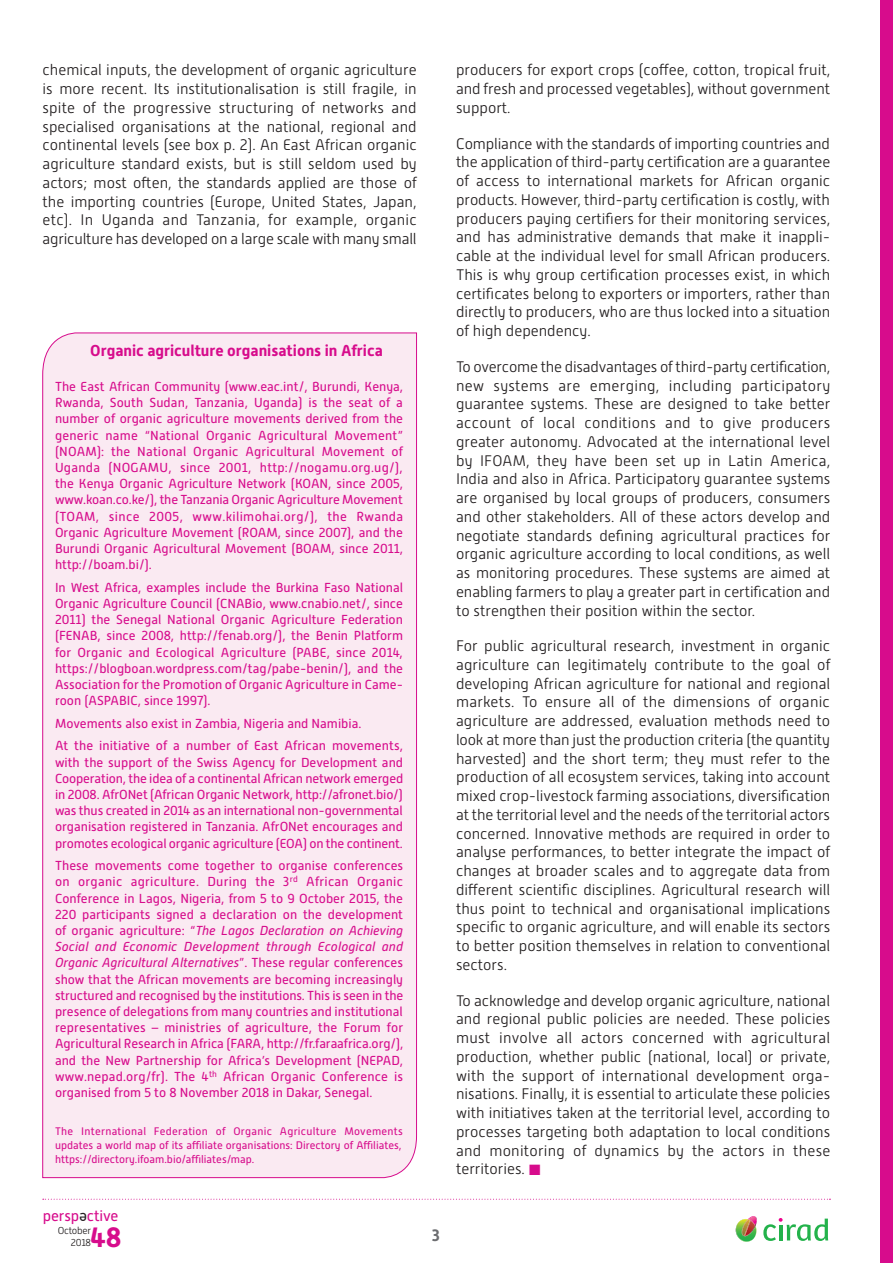
<style>
.page{position:relative;width:893px;height:1263px;background:#fff}
.page>*{position:absolute;margin:0;border:0;box-sizing:border-box;transform-origin:0 0}
.t1{font:700 27.9px "Alwyn New";color:#d70c8c}
.t2{font:700 16.5px "Alwyn New";color:#6c6d70}
.t3{font:700 15.75px "Alwyn New";color:#d70c8c}
.t4{font:300 15.3px/18.8px "Alwyn New";color:#231f20;text-align:justify}
.t5{font:15.15px "Alwyn New";letter-spacing:-.01em;color:#d70c8c}
.t6{font:15.15px "Alwyn New";color:#231f20}
.t7{font:13.05px/16.2px "Alwyn New";color:#d70c8c;text-align:justify}
.t8{font:10.95px/14.2px "Alwyn New";color:#d70c8c}
.t9{font:300 10.05px/12px "Alwyn New";letter-spacing:-.025em;color:#231f20;text-align:right}
.s1{color:#d70c8c}
.s2{font-style:italic}
</style>
<div class="page">
<svg style="left:43px;top:1199px;width:787px;height:1px"></svg>
<div style="left:880px;top:0;width:13px;height:1263px;background:#d70c8c"></div>
<svg style="left:736px;top:1216px;width:21px;height:26px"></svg>
<svg style="left:763px;top:1218px;width:65px;height:23px"></svg>
<div style="left:42px;top:333px;width:375px;height:845px;background:#faeaf2"></div>
<p class="t4" style="left:43px;top:61px;width:376px">chemical inputs, the development of organic agriculture is more recent. Its institutionalisation is still fragile, in spite of the progressive structuring of networks and specialised organisations at the national, regional and continental levels (see box p. 2). An East African organic agriculture standard exists, but is still seldom used by actors; most often, the standards applied are those of the importing countries (Europe, United States, Japan, etc). In Uganda and Tanzania, for example, organic agriculture has developed on a large scale with many small</p>
<p class="t4" style="left:456px;top:61px;width:376px">producers for export crops (coffee, cotton, tropical fruit, and fresh and processed vegetables), without government support.</p>
<p class="t4" style="left:456px;top:134px;width:376px">Compliance with the standards of importing countries and the application of third-party certification are a guarantee of access to international markets for African organic products. However, third-party certification is costly, with producers paying certifiers for their monitoring services, and has administrative demands that make it inappli&shy;cable at the individual level for small African producers.<br>This is why group certification processes exist, in which certificates belong to exporters or importers, rather than directly to producers, who are thus locked into a situation of high dependency.</p>
<p class="t4" style="left:456px;top:357px;width:376px">To overcome the disadvantages of third-party certification, new systems are emerging, including participatory guarantee systems. These are designed to take better account of local conditions and to give producers greater autonomy. Advocated at the international level by IFOAM, they have been set up in Latin America, India and also in Africa. Participatory guarantee systems are organised by local groups of producers, consumers and other stakeholders. All of these actors develop and negotiate standards defining agricultural practices for organic agriculture according to local conditions, as well as monitoring procedures. These systems are aimed at enabling farmers to play a greater part in certification and to strengthen their position within the sector.</p>
<p class="t4" style="left:456px;top:637px;width:376px">For public agricultural research, investment in organic agriculture can legitimately contribute to the goal of developing African agriculture for national and regional markets. To ensure all of the dimensions of organic agriculture are addressed, evaluation methods need to look at more than just the production criteria (the quantity harvested) and the short term; they must refer to the production of all ecosystem services, taking into account mixed crop-livestock farming associations, diversification at the territorial level and the needs of the territorial actors concerned. Innovative methods are required in order to analyse performances, to better integrate the impact of changes at broader scales and to aggregate data from different scientific disciplines. Agricultural research will thus point to technical and organisational implications specific to organic agriculture, and will enable its sectors to better position themselves in relation to conventional sectors.</p>
<p class="t4" style="left:456px;top:991px;width:376px">To acknowledge and develop organic agriculture, national and regional public policies are needed. These policies must involve all actors concerned with agricultural production, whether public (national, local) or private, with the support of international development orga&shy;nisations. Finally, it is essential to articulate these policies with initiatives taken at the territorial level, according to processes targeting both adaptation to local conditions and monitoring of dynamics by the actors in these territories. <span class="s1">■</span></p>
<p class="t3" style="left:90px;top:341px;width:294px">Organic agriculture organisations in Africa</p>
<p class="t7" style="left:55px;top:378px;width:350px">The East African Community (www.eac.int/, Burundi, Kenya, Rwanda, South Sudan, Tanzania, Uganda) is the seat of a number of organic agriculture movements derived from the generic name “National Organic Agricultural Movement” (NOAM): the National Organic Agricultural Movement of Uganda (NOGAMU, since 2001, http://nogamu.org.ug/), the Kenya Organic Agriculture Network (KOAN, since 2005, www.koan.co.ke/), the Tanzania Organic Agriculture Movement (TOAM, since 2005, www.kilimohai.org/), the Rwanda Organic Agriculture Movement (ROAM, since 2007), and the Burundi Organic Agricultural Movement (BOAM, since 2011, http://boam.bi/).</p>
<p class="t7" style="left:55px;top:579px;width:350px">In West Africa, examples include the Burkina Faso National Organic Agriculture Council (CNABio, www.cnabio.net/, since 2011) the Senegal National Organic Agriculture Federation (FENAB, since 2008, http://fenab.org/), the Benin Platform for Organic and Ecological Agriculture (PABE, since 2014, https://blogboan.wordpress.com/tag/pabe-benin/), and the Association for the Promotion of Organic Agriculture in Came&shy;roon (ASPABIC, since 1997).</p>
<p class="t7" style="left:55px;top:712px;width:350px;line-height:22.6px">Movements also exist in Zambia, Nigeria and Namibia.<br>At the initiative of a number of East African movements,</p>
<p class="t7" style="left:55px;top:754px;width:350px">with the support of the Swiss Agency for Development and Cooperation, the idea of a continental African network emerged in 2008. AfrONet (African Organic Network, http://afronet.bio/) was thus created in 2014 as an international non-governmental organisation registered in Tanzania. AfrONet encourages and promotes ecological organic agriculture (EOA) on the continent.</p>
<p class="t7" style="left:55px;top:857px;width:350px">These movements come together to organise conferences on organic agriculture. During the 3<sup>rd</sup> African Organic Conference in Lagos, Nigeria, from 5 to 9 October 2015, the 220 participants signed a declaration on the development of organic agriculture: “<span class="s2">The Lagos Declaration on Achieving Social and Economic Development through Ecological and Organic Agricultural Alternatives</span>”. These regular conferences show that the African movements are becoming increasingly structured and recognised by the institutions. This is seen in the presence of delegations from many countries and institutional representatives – ministries of agriculture, the Forum for Agricultural Research in Africa (FARA, http://fr.faraafrica.org/), and the New Partnership for Africa’s Development (NEPAD, www.nepad.org/fr). The 4<sup>th</sup> African Organic Conference is organised from 5 to 8 November 2018 in Dakar, Senegal.</p>
<p class="t8" style="left:55px;top:1124px;width:349px">The International Federation of Organic Agriculture Movements updates a world map of its affiliate organisations: Directory of Affiliates, https://directory.ifoam.bio/affiliates/map.</p>
<p class="t5" style="left:43px;top:1207px;width:77px">persp ctive</p>
<p class="t6" style="left:87px;top:1226px;width:9px;rotate:-180deg">e</p>
<p class="t9" style="left:58px;top:1225px;width:35px">October<br>2018</p>
<h1 class="t1" style="left:90px;top:1221px;width:33px">48</h1>
<p class="t2" style="left:432px;top:1225px;width:9px">3</p>
</div>
